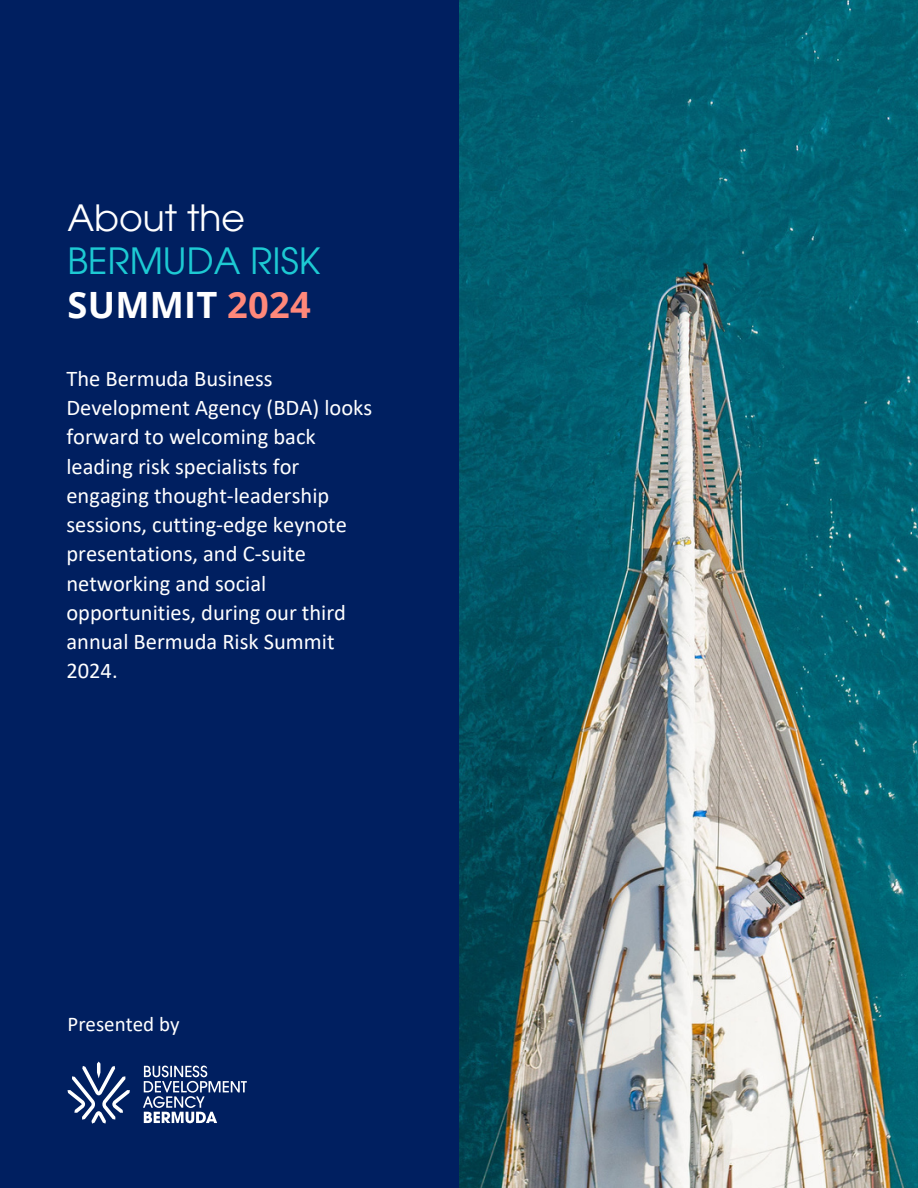
<style>
.page{position:relative;width:918px;height:1188px;background:#001f60}
.page>*{position:absolute;margin:0;border:0;box-sizing:border-box;transform-origin:0 0}
.t1{font:36.3px "ITC Avant Garde Pro";color:#1dcad3}
.t2{font:700 36.3px "Open Sans";letter-spacing:.01em;color:#fff}
.t3{font:36.3px "ITC Avant Garde Pro";color:#fff}
.t4{font:22.5px/29.2px "Calibri";color:#fff}
.t5{font:21px "Calibri";color:#fff}
.s1{color:#ff887a}
</style>
<div class="page">
<svg style="left:68px;top:1062px;width:62px;height:62px"></svg>
<svg style="left:143px;top:1066px;width:104px;height:57px"></svg>
<img style="left:459px;top:0;width:459px;height:1188px">
<p class="t3" style="left:68px;top:204px;width:179px">About the</p>
<p class="t1" style="left:68px;top:247px;width:254px">BERMUDA RISK</p>
<p class="t2" style="left:68px;top:280px;width:245px">SUMMIT <span class="s1">2024</span></p>
<p class="t4" style="left:66px;top:366px;width:307px">The Bermuda Business<br>Development Agency (BDA) looks forward to welcoming back leading risk specialists for engaging thought-leadership sessions, cutting-edge keynote presentations, and C-suite networking and social opportunities, during our third annual Bermuda Risk Summit<br>2024.</p>
<p class="t5" style="left:68px;top:1015px;width:114px">Presented by</p>
</div>
